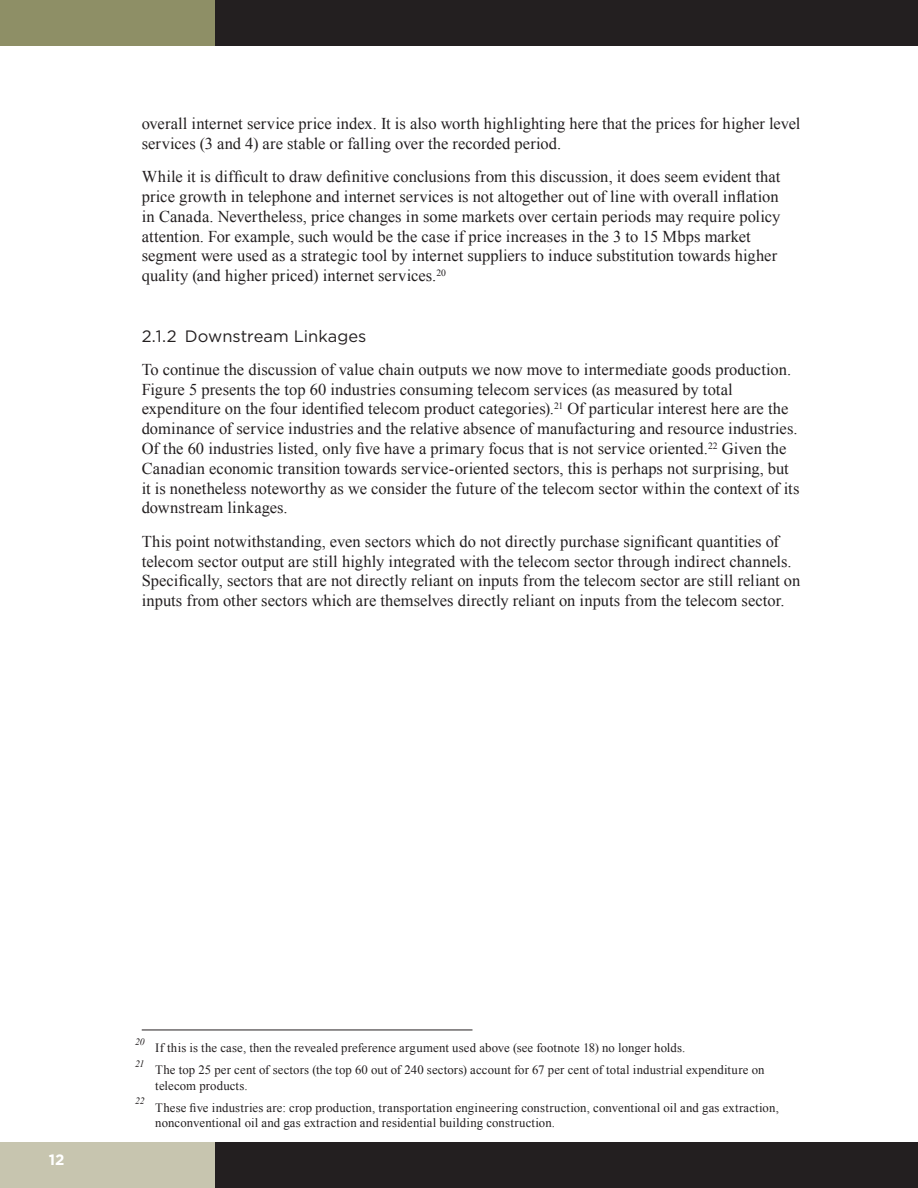
<style>
.page{position:relative;width:918px;height:1188px;background:#fff}
.page>*{position:absolute;margin:0;border:0;box-sizing:border-box;transform-origin:0 0}
.Body{font:16.5px/19.8px "Times New Roman";color:#231f20}
.Heading_3{font:16.5px "Gotham";color:#231f20}
.t1{font:700 15px "Gotham";color:#fff}
.Footnote{font:12.75px/15.3px "Times New Roman";letter-spacing:.01em;color:#231f20}
.Footnote-2{font:italic 9.75px "Times New Roman";color:#231f20}
</style>
<div class="page">
<div style="left:0;top:1143px;width:215px;height:45px;background:#c7c5af"></div>
<div style="left:0;top:0;width:215px;height:45px;background:#8e8f66"></div>
<div style="left:215px;top:1143px;width:703px;height:45px;background:#231f20"></div>
<div style="left:215px;top:0;width:703px;height:45px;background:#231f20"></div>
<hr style="left:142px;top:1030px;width:330px;height:1px;background:#231f20">
<p class="Body" style="left:142px;top:113px;width:660px">overall internet service price index. It is also worth highlighting here that the prices for higher level services (3 and 4) are stable or falling over the recorded period.</p>
<p class="Body" style="left:142px;top:167px;width:640px">While it is difficult to draw definitive conclusions from this discussion, it does seem evident that price growth in telephone and internet services is not altogether out of line with overall inflation in Canada. Nevertheless, price changes in some markets over certain periods may require policy attention. For example, such would be the case if price increases in the 3 to 15 Mbps market segment were used as a strategic tool by internet suppliers to induce substitution towards higher quality (and higher priced) internet services.<sup>20</sup></p>
<p class="Heading_3" style="left:142px;top:325px;width:226px">2.1.2 Downstream Linkages</p>
<p class="Body" style="left:142px;top:359px;width:659px">To continue the discussion of value chain outputs we now move to intermediate goods production.<br>Figure 5 presents the top 60 industries consuming telecom services (as measured by total expenditure on the four identified telecom product categories).<sup>21</sup> Of particular interest here are the dominance of service industries and the relative absence of manufacturing and resource industries.<br>Of the 60 industries listed, only five have a primary focus that is not service oriented.<sup>22</sup> Given the Canadian economic transition towards service-oriented sectors, this is perhaps not surprising, but it is nonetheless noteworthy as we consider the future of the telecom sector within the context of its downstream linkages.</p>
<p class="Body" style="left:142px;top:531px;width:660px">This point notwithstanding, even sectors which do not directly purchase significant quantities of telecom sector output are still highly integrated with the telecom sector through indirect channels.<br>Specifically, sectors that are not directly reliant on inputs from the telecom sector are still reliant on inputs from other sectors which are themselves directly reliant on inputs from the telecom sector.</p>
<p class="t1" style="left:49px;top:1150px;width:17px">12</p>
<p class="Footnote-2" style="left:135px;top:1035px;width:11px">20</p>
<p class="Footnote" style="left:155px;top:1040px;width:532px">If this is the case, then the revealed preference argument used above (see footnote 18) no longer holds.</p>
<p class="Footnote-2" style="left:135px;top:1057px;width:11px">21</p>
<p class="Footnote" style="left:155px;top:1062px;width:611px">The top 25 per cent of sectors (the top 60 out of 240 sectors) account for 67 per cent of total industrial expenditure on telecom products.</p>
<p class="Footnote-2" style="left:135px;top:1094px;width:11px">22</p>
<p class="Footnote" style="left:155px;top:1100px;width:625px">These five industries are: crop production, transportation engineering construction, conventional oil and gas extraction, nonconventional oil and gas extraction and residential building construction.</p>
</div>
